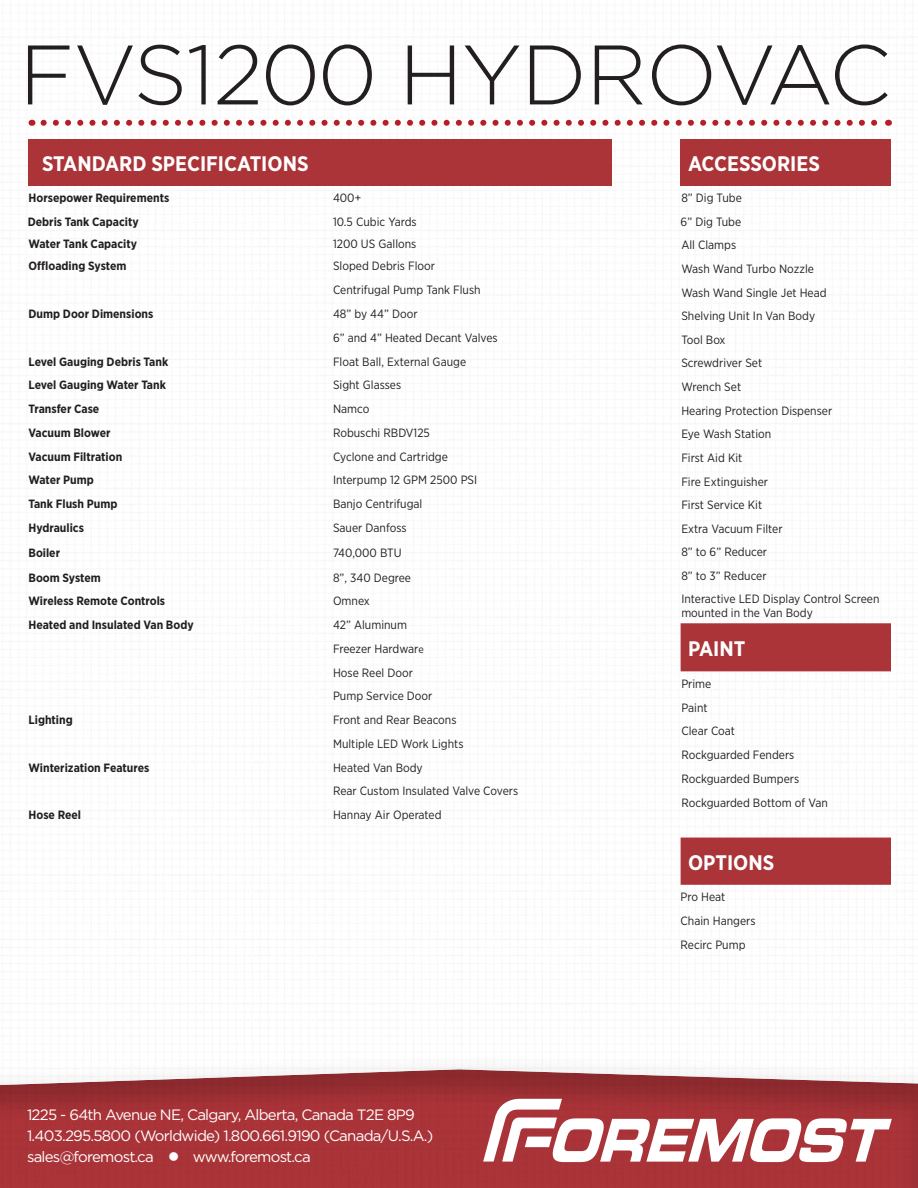
<style>
.page{position:relative;width:918px;height:1188px;background:#fff}
.page>*{position:absolute;margin:0;border:0;box-sizing:border-box;transform-origin:0 0}
.t1{font:300 84.15px "Gotham";letter-spacing:-.01em;color:#231f20}
.t2{font:700 21px "Gotham Narrow";color:#fff}
.t3{font:15px "Gotham";letter-spacing:-.05em;color:#fff}
.t4{font:12px/14.4px "Gotham Narrow";color:#231f20}
.t5{font:700 12px "Gotham Narrow";color:#231f20}
.s1{font-size:10.5px}
</style>
<div class="page">
<svg style="left:44px;top:120px;width:834px;height:6px"></svg>
<div style="left:681px;top:140px;width:210px;height:46px;background:#ab3439"></div>
<svg style="left:681px;top:623px;width:210px;height:262px"></svg>
<div style="left:0;top:1066px;width:918px;height:122px;background:#231f20;opacity:.21"></div>
<div style="left:28px;top:140px;width:583px;height:46px;background:#ab3439"></div>
<svg style="left:483px;top:1099px;width:409px;height:63px"></svg>
<p class="t1" style="left:19px;top:21px;width:873px">FVS1200 HYDROVAC</p>
<p class="t2" style="left:42px;top:150px;width:268px">STANDARD SPECIFICATIONS</p>
<p class="t5" style="left:28px;top:191px;width:142px">Horsepower Requirements</p>
<p class="t4" style="left:333px;top:191px;width:30px">400+</p>
<p class="t5" style="left:28px;top:214px;width:112px">Debris Tank Capacity</p>
<p class="t4" style="left:333px;top:215px;width:85px">10.5 Cubic Yards</p>
<p class="t5" style="left:28px;top:236px;width:110px">Water Tank Capacity</p>
<p class="t4" style="left:333px;top:237px;width:85px">1200 US Gallons</p>
<p class="t5" style="left:28px;top:259px;width:99px">Offloading System</p>
<p class="t4" style="left:333px;top:259px;width:104px">Sloped Debris Floor</p>
<p class="t4" style="left:333px;top:283px;width:149px">Centrifugal Pump Tank Flush</p>
<p class="t5" style="left:28px;top:306px;width:126px">Dump Door Dimensions</p>
<p class="t4" style="left:333px;top:306px;width:86px">48” by 44” Door</p>
<p class="t4" style="left:333px;top:330px;width:166px">6” and 4” Heated Decant Valves</p>
<p class="t5" style="left:28px;top:354px;width:141px">Level Gauging Debris Tank</p>
<p class="t4" style="left:333px;top:354px;width:135px">Float Ball, External Gauge</p>
<p class="t5" style="left:28px;top:377px;width:139px">Level Gauging Water Tank</p>
<p class="t4" style="left:333px;top:378px;width:70px">Sight Glasses</p>
<p class="t5" style="left:28px;top:401px;width:72px">Transfer Case</p>
<p class="t4" style="left:333px;top:401px;width:38px">Namco</p>
<p class="t5" style="left:28px;top:425px;width:83px">Vacuum Blower</p>
<p class="t4" style="left:333px;top:425px;width:98px">Robuschi RBDV125</p>
<p class="t5" style="left:28px;top:449px;width:95px">Vacuum Filtration</p>
<p class="t4" style="left:333px;top:449px;width:116px">Cyclone and Cartridge</p>
<p class="t5" style="left:28px;top:472px;width:67px">Water Pump</p>
<p class="t4" style="left:333px;top:473px;width:146px">Interpump 12 GPM 2500 PSI</p>
<p class="t5" style="left:28px;top:496px;width:90px">Tank Flush Pump</p>
<p class="t4" style="left:333px;top:496px;width:91px">Banjo Centrifugal</p>
<p class="t5" style="left:28px;top:520px;width:57px">Hydraulics</p>
<p class="t4" style="left:333px;top:520px;width:75px">Sauer Danfoss</p>
<p class="t5" style="left:28px;top:545px;width:33px">Boiler</p>
<p class="t4" style="left:333px;top:545px;width:70px">740,000 BTU</p>
<p class="t5" style="left:28px;top:570px;width:74px">Boom System</p>
<p class="t4" style="left:333px;top:570px;width:80px">8”, 340 Degree</p>
<p class="t5" style="left:28px;top:593px;width:138px">Wireless Remote Controls</p>
<p class="t4" style="left:333px;top:594px;width:38px">Omnex</p>
<p class="t5" style="left:28px;top:617px;width:167px">Heated and Insulated Van Body</p>
<p class="t4" style="left:333px;top:617px;width:76px">42” Aluminum</p>
<p class="t4" style="left:333px;top:641px;width:92px">Freezer Hardwar<span class="s1">e</span></p>
<p class="t4" style="left:333px;top:665px;width:81px">Hose Reel Door</p>
<p class="t4" style="left:333px;top:689px;width:101px">Pump Service Door</p>
<p class="t5" style="left:28px;top:712px;width:46px">Lighting</p>
<p class="t4" style="left:333px;top:712px;width:125px">Front and Rear Beacons</p>
<p class="t4" style="left:333px;top:736px;width:132px">Multiple LED Work Lights</p>
<p class="t5" style="left:28px;top:760px;width:122px">Winterization Features</p>
<p class="t4" style="left:333px;top:760px;width:91px">Heated Van Body</p>
<p class="t4" style="left:333px;top:784px;width:187px">Rear Custom Insulated Valve Covers</p>
<p class="t5" style="left:28px;top:807px;width:54px">Hose Reel</p>
<p class="t4" style="left:333px;top:808px;width:110px">Hannay Air Operated</p>
<p class="t3" style="left:27px;top:1105px;width:389px">1225 - 64th Avenue NE, Calgary, Alberta, Canada T2E 8P9</p>
<p class="t3" style="left:27px;top:1126px;width:408px">1.403.295.5800 (Worldwide) 1.800.661.9190 (Canada/U.S.A.)</p>
<p class="t3" style="left:27px;top:1147px;width:285px">sales@foremost.ca ● www.foremost.ca</p>
<p class="t2" style="left:688px;top:150px;width:133px">ACCESSORIES</p>
<p class="t4" style="left:681px;top:190px;width:62px">8” Dig Tube</p>
<p class="t4" style="left:681px;top:214px;width:62px">6” Dig Tube</p>
<p class="t4" style="left:681px;top:238px;width:56px">All Clamps</p>
<p class="t4" style="left:681px;top:261px;width:134px">Wash Wand Turbo Nozzle</p>
<p class="t4" style="left:681px;top:285px;width:147px">Wash Wand Single Jet Head</p>
<p class="t4" style="left:681px;top:309px;width:135px">Shelving Unit In Van Body</p>
<p class="t4" style="left:681px;top:332px;width:46px">Tool Box</p>
<p class="t4" style="left:681px;top:356px;width:82px">Screwdriver Set</p>
<p class="t4" style="left:681px;top:379px;width:61px">Wrench Set</p>
<p class="t4" style="left:681px;top:403px;width:152px">Hearing Protection Dispenser</p>
<p class="t4" style="left:681px;top:427px;width:91px">Eye Wash Station</p>
<p class="t4" style="left:681px;top:450px;width:63px">First Aid Kit</p>
<p class="t4" style="left:681px;top:474px;width:88px">Fire Extinguisher</p>
<p class="t4" style="left:681px;top:498px;width:82px">First Service Kit</p>
<p class="t4" style="left:681px;top:521px;width:103px">Extra Vacuum Filter</p>
<p class="t4" style="left:681px;top:545px;width:87px">8” to 6” Reducer</p>
<p class="t4" style="left:681px;top:568px;width:87px">8” to 3” Reducer</p>
<p class="t4" style="left:681px;top:591px;width:200px">Interactive LED Display Control Screen mounted in the Van Body</p>
<p class="t2" style="left:688px;top:635px;width:59px">PAINT</p>
<p class="t4" style="left:681px;top:676px;width:32px">Prime</p>
<p class="t4" style="left:681px;top:700px;width:28px">Paint</p>
<p class="t4" style="left:681px;top:724px;width:55px">Clear Coat</p>
<p class="t4" style="left:681px;top:747px;width:114px">Rockguarded Fenders</p>
<p class="t4" style="left:681px;top:771px;width:119px">Rockguarded Bumpers</p>
<p class="t4" style="left:681px;top:795px;width:148px">Rockguarded Bottom of Van</p>
<p class="t2" style="left:688px;top:849px;width:88px">OPTIONS</p>
<p class="t4" style="left:681px;top:890px;width:46px">Pro Heat</p>
<p class="t4" style="left:681px;top:913px;width:76px">Chain Hangers</p>
<p class="t4" style="left:681px;top:937px;width:66px">Recirc Pump</p>
</div>
